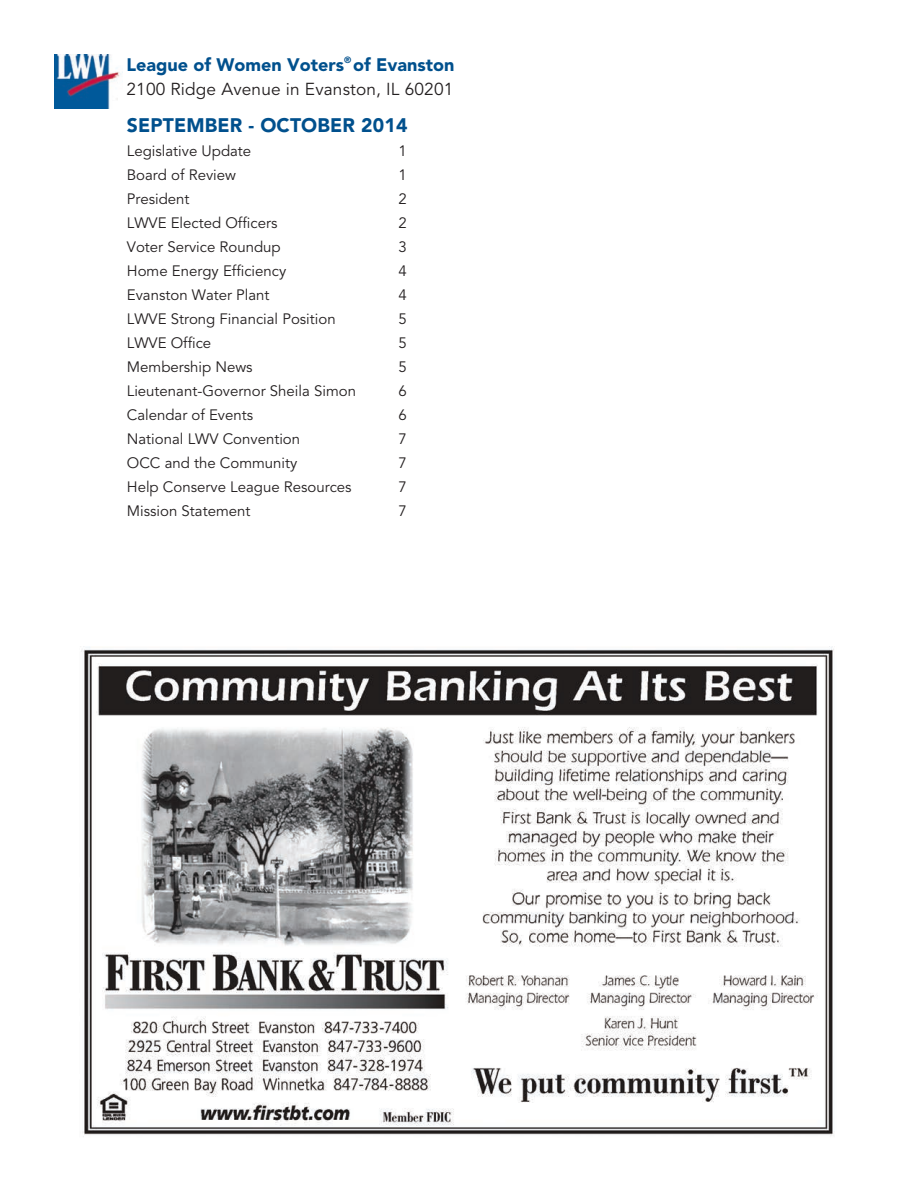
<style>
.page{position:relative;width:918px;height:1188px;background:#fff}
.page>*{position:absolute;margin:0;border:0;box-sizing:border-box;transform-origin:0 0}
.t1{font:900 19.5px "Avenir LT Std";letter-spacing:.01em;color:#00508d}
.t2{font:900 18px "Avenir LT Std";color:#00508d}
.t3{font:17.25px "Avenir LT Std";letter-spacing:.01em;color:#231f20}
.t4{font:15px "Avenir LT Std";color:#231f20}
</style>
<div class="page">
<img style="left:55px;top:55px;width:68px;height:53px">
<img style="left:81px;top:647px;width:753px;height:490px">
<p class="t2" style="left:126px;top:53px;width:329px">League of Women Voters<sup>®</sup> of Evanston</p>
<p class="t3" style="left:126px;top:79px;width:328px">2100 Ridge Avenue in Evanston, IL 60201</p>
<p class="t1" style="left:127px;top:114px;width:282px">SEPTEMBER - OCTOBER 2014</p>
<p class="t4" style="left:127px;top:143px;width:126px">Legislative Update</p>
<p class="t4" style="left:398px;top:143px;width:10px">1</p>
<p class="t4" style="left:127px;top:167px;width:111px">Board of Review</p>
<p class="t4" style="left:398px;top:167px;width:10px">1</p>
<p class="t4" style="left:127px;top:191px;width:64px">President</p>
<p class="t4" style="left:398px;top:191px;width:10px">2</p>
<p class="t4" style="left:127px;top:215px;width:152px">LWVE Elected Officers</p>
<p class="t4" style="left:398px;top:215px;width:10px">2</p>
<p class="t4" style="left:127px;top:239px;width:155px">Voter Service Roundup</p>
<p class="t4" style="left:398px;top:239px;width:10px">3</p>
<p class="t4" style="left:127px;top:263px;width:161px">Home Energy Efficiency</p>
<p class="t4" style="left:398px;top:263px;width:10px">4</p>
<p class="t4" style="left:127px;top:287px;width:144px">Evanston Water Plant</p>
<p class="t4" style="left:398px;top:287px;width:10px">4</p>
<p class="t4" style="left:127px;top:311px;width:210px">LWVE Strong Financial Position</p>
<p class="t4" style="left:398px;top:311px;width:10px">5</p>
<p class="t4" style="left:127px;top:335px;width:86px">LWVE Office</p>
<p class="t4" style="left:398px;top:335px;width:10px">5</p>
<p class="t4" style="left:127px;top:359px;width:127px">Membership News</p>
<p class="t4" style="left:398px;top:359px;width:10px">5</p>
<p class="t4" style="left:127px;top:383px;width:231px">Lieutenant-Governor Sheila Simon</p>
<p class="t4" style="left:398px;top:383px;width:10px">6</p>
<p class="t4" style="left:127px;top:407px;width:128px">Calendar of Events</p>
<p class="t4" style="left:398px;top:407px;width:10px">6</p>
<p class="t4" style="left:127px;top:431px;width:175px">National LWV Convention</p>
<p class="t4" style="left:398px;top:431px;width:10px">7</p>
<p class="t4" style="left:127px;top:455px;width:172px">OCC and the Community</p>
<p class="t4" style="left:398px;top:455px;width:10px">7</p>
<p class="t4" style="left:127px;top:479px;width:226px">Help Conserve League Resources</p>
<p class="t4" style="left:398px;top:479px;width:10px">7</p>
<p class="t4" style="left:127px;top:503px;width:125px">Mission Statement</p>
<p class="t4" style="left:398px;top:503px;width:10px">7</p>
</div>
